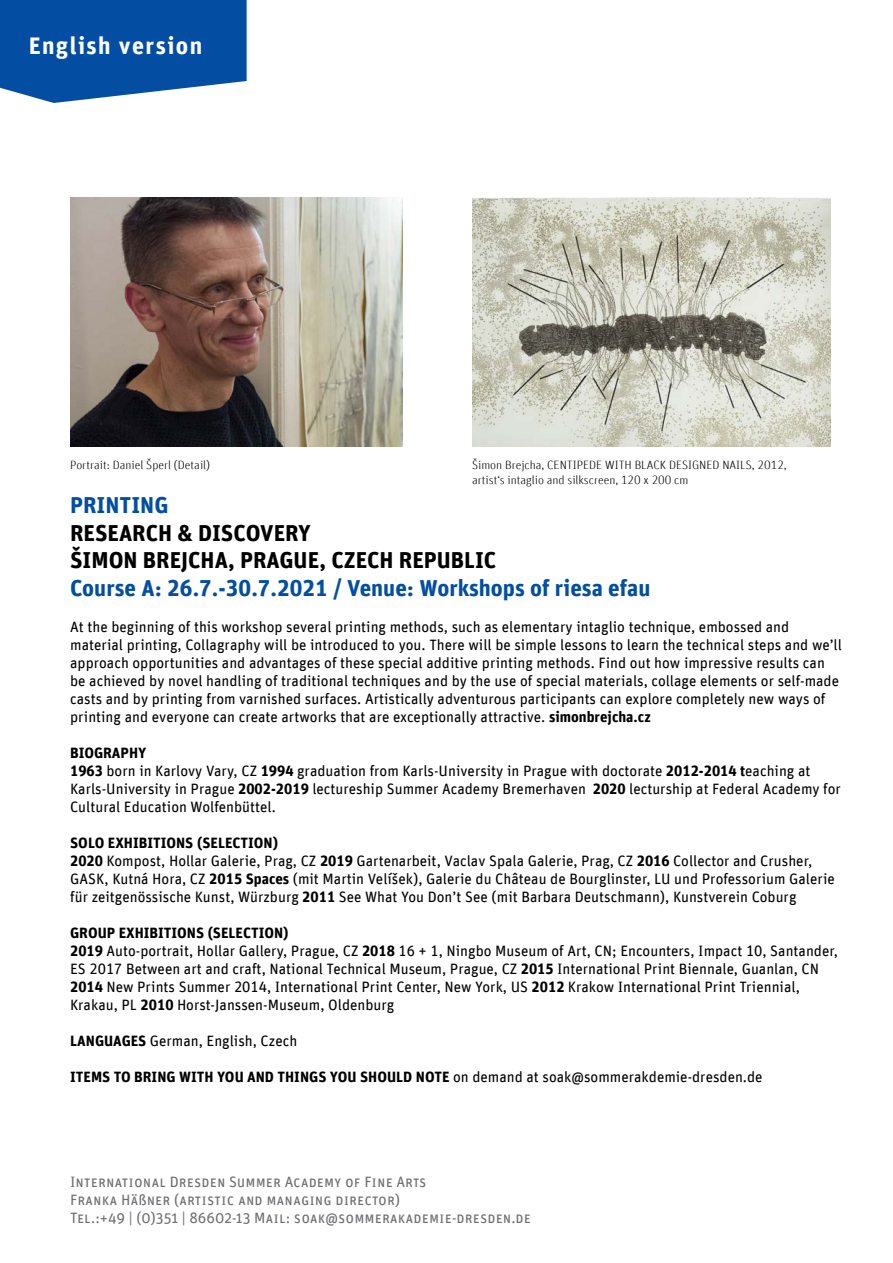
<style>
.page{position:relative;width:893px;height:1263px;background:#fff}
.page>*{position:absolute;margin:0;border:0;box-sizing:border-box;transform-origin:0 0}
.t1{font:700 24px "Unit Offc Pro";letter-spacing:.06em;color:#fff}
.t2{font:700 23.1px "Unit Offc Pro";color:#034ea2}
.t3{font:700 23.1px/27.8px "Unit Offc Pro";color:#000}
.t4{font:15px/18px "Unit Offc Pro";color:#000}
.t5{font:15px/18px "Unit Sc Offc Pro";color:#6d6e71}
.t6{font:700 15px "Unit Offc Pro";color:#000}
.t7{font:300 12px/14.4px "Unit Offc Pro";color:#000}
.s1{font-weight:700}
.s2{font-family:"Unit Offc Pro"}
</style>
<div class="page">
<svg style="left:0;top:0;width:247px;height:103px;background:#1c5fab"></svg>
<img style="left:70px;top:198px;width:333px;height:248px">
<img style="left:472px;top:198px;width:358px;height:248px">
<h1 class="t1" style="left:29px;top:28px;width:175px">English version</h1>
<p class="t7" style="left:70px;top:458px;width:142px">Portrait: Daniel Šperl (Detail)</p>
<p class="t7" style="left:472px;top:458px;width:316px">Šimon Brejcha, CENTIPEDE WITH BLACK DESIGNED NAILS, 2012, artist‘s intaglio and silkscreen, 120 x 200 cm</p>
<h2 class="t2" style="left:70px;top:488px;width:100px">PRINTING</h2>
<h2 class="t3" style="left:70px;top:517px;width:51px">Research</h2>
<h2 class="t3" style="left:70px;top:517px;width:299px;text-indent:107px">&amp; discovery<br>Šimon Brejcha, Prague, Czech</h2>
<h2 class="t3" style="left:399px;top:545px;width:87px">Republic</h2>
<h2 class="t2" style="left:70px;top:571px;width:582px">Course A: 26.7.-30.7.2021 / Venue: Workshops of riesa efau</h2>
<p class="t4" style="left:70px;top:617px;width:773px">At the beginning of this workshop several printing methods, such as elementary intaglio technique, embossed and material printing, Collagraphy will be introduced to you. There will be simple lessons to learn the technical steps and we’ll approach opportunities and advantages of these special additive printing methods. Find out how impressive results can be achieved by novel handling of traditional techniques and by the use of special materials, collage elements or self-made casts and by printing from varnished surfaces. Artistically adventurous participants can explore completely new ways of printing and everyone can create artworks that are exceptionally attractive. <span class="s1">simonbrejcha.cz</span></p>
<p class="t4" style="left:70px;top:743px;width:772px"><span class="s1">BIOGRAPHY<br>1963</span> born in Karlovy Vary, CZ <span class="s1">1994</span> graduation from Karls-University in Prague with doctorate <span class="s1">2012-2014 t</span>eaching at Karls-University in Prague <span class="s1">2002-2019</span> lectureship Summer Academy Bremerhaven <span class="s1">2020</span> lecturship at Federal Academy for Cultural Education Wolfenbüttel.</p>
<p class="t4" style="left:70px;top:833px;width:766px"><span class="s1">SOLO EXHIBITIONS (SELECTION)<br>2020</span> Kompost, Hollar Galerie, Prag, CZ <span class="s1">2019</span> Gartenarbeit, Vaclav Spala Galerie, Prag, CZ <span class="s1">2016</span> Collector and Crusher, GASK, Kutná Hora, CZ <span class="s1">2015 Spaces</span> (mit Martin Velíšek), Galerie du Château de Bourglinster, LU und Professorium Galerie für zeitgenössische Kunst, Würzburg <span class="s1">2011</span> See What You Don’t See (mit Barbara Deutschmann), Kunstverein Coburg</p>
<p class="t4" style="left:70px;top:923px;width:769px"><span class="s1">GROUP EXHIBITIONS (SELECTION)<br>2019</span> Auto-portrait, Hollar Gallery, Prague, CZ <span class="s1">2018</span> 16 + 1, Ningbo Museum of Art, CN; Encounters, Impact 10, Santander, ES 2017 Between art and craft, National Technical Museum, Prague, CZ <span class="s1">2015</span> International Print Biennale, Guanlan, CN <span class="s1">2014</span> New Prints Summer 2014, International Print Center, New York, US <span class="s1">2012</span> Krakow International Print Triennial, Krakau, PL <span class="s1">2010</span> Horst-Janssen-Museum, Oldenburg</p>
<p class="t4" style="left:70px;top:1031px;width:229px"><span class="s1">LANGUAGES</span> German, English, Czech</p>
<p class="t6" style="left:70px;top:1066px;width:326px">ITEMS TO BRING WITH YOU AND THINGS YOU SHOULD</p>
<p class="t4" style="left:416px;top:1067px;width:348px"><span class="s1">NOTE</span> on demand at soak@sommerakdemie-dresden.de</p>
<p class="t5" style="left:70px;top:1172px;width:462px">International Dresden Summer Academy of Fine Arts<br>Franka Hä<span class="s2">ß</span>ner (artistic and managing director)<br>Tel.:+49 | (0)351 | 86602-13 Mail: soak@sommerakademie-dresden.de</p>
</div>
